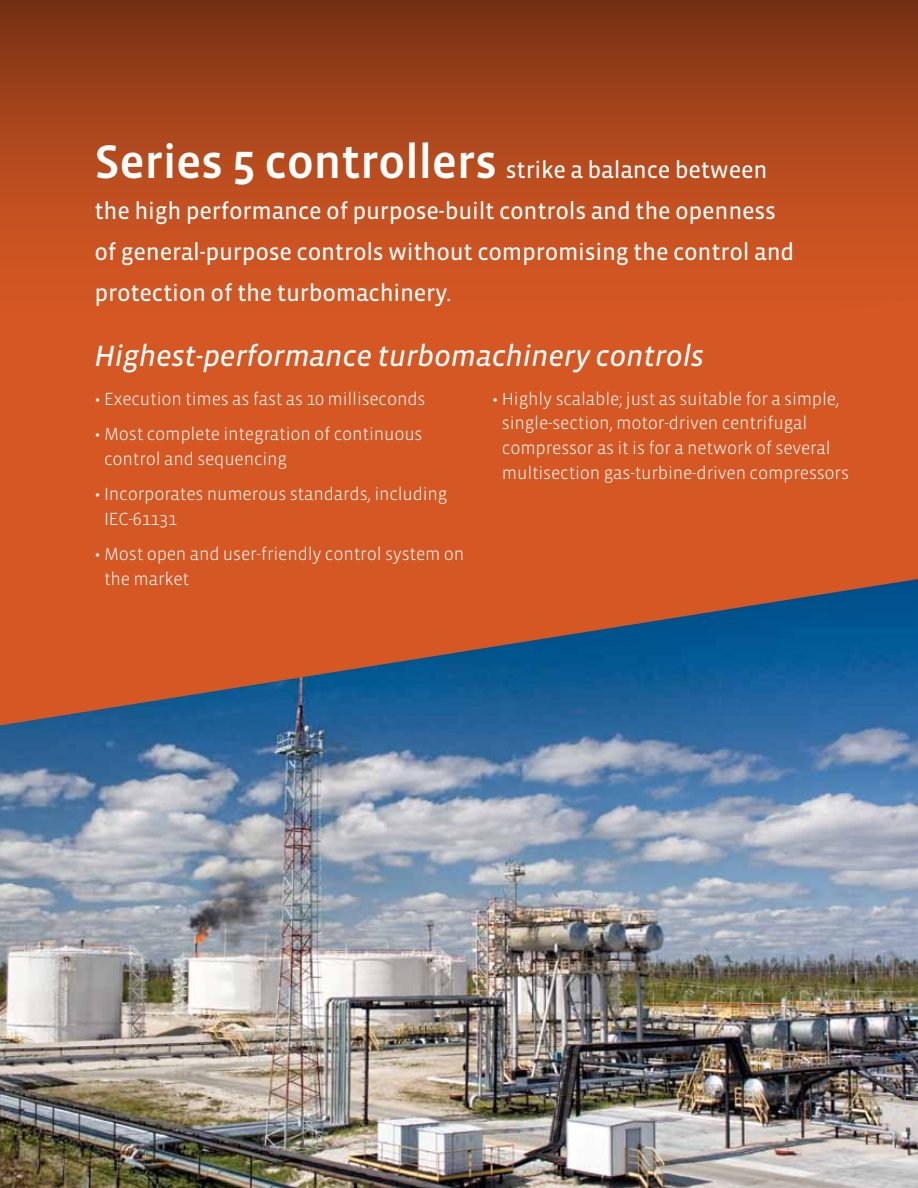
<style>
.page{position:relative;width:918px;height:1188px;background:#fff}
.page>*{position:absolute;margin:0;border:0;box-sizing:border-box;transform-origin:0 0}
.t1{font:italic 30px "Vista Sans Reg";letter-spacing:-.01em;color:#fff}
.t2{font:24px/40.8px "Vista Sans Reg";letter-spacing:-.01em;color:#fff}
.t3{font:300 18px/24.6px "Vista Sans";letter-spacing:-.01em;color:#fff}
.s1{font-family:"Vista Sans Med";font-size:48px}
</style>
<div class="page">
<div style="left:0;top:0;width:918px;height:822px;background:#d55824"></div>
<svg style="left:0;top:0;width:918px;height:243px;background:#a4431b"></svg>
<img style="left:0;top:579px;width:918px;height:609px">
<h2 class="t2" style="left:94px;top:150px;width:701px"><span class="s1">Series 5 controllers</span> strike a balance between the high performance of purpose-built controls and the openness of general-purpose controls without compromising the control and protection of the turbomachinery.</h2>
<h1 class="t1" style="left:94px;top:340px;width:611px">Highest-performance turbomachinery controls</h1>
<p class="t3" style="left:94px;top:387px;width:333px">• Execution times as fast as 10 milliseconds</p>
<p class="t3" style="left:104px;top:422px;width:320px;text-indent:-10px">• Most complete integration of continuous control and sequencing</p>
<p class="t3" style="left:104px;top:482px;width:345px;text-indent:-10px">• Incorporates numerous standards, including<br>IEC-61131</p>
<p class="t3" style="left:104px;top:542px;width:362px;text-indent:-10px">• Most open and user-friendly control system on the market</p>
<p class="t3" style="left:502px;top:387px;width:349px;text-indent:-10px">• Highly scalable; just as suitable for a simple, single-section, motor-driven centrifugal compressor as it is for a network of several multisection gas-turbine-driven compressors</p>
</div>
